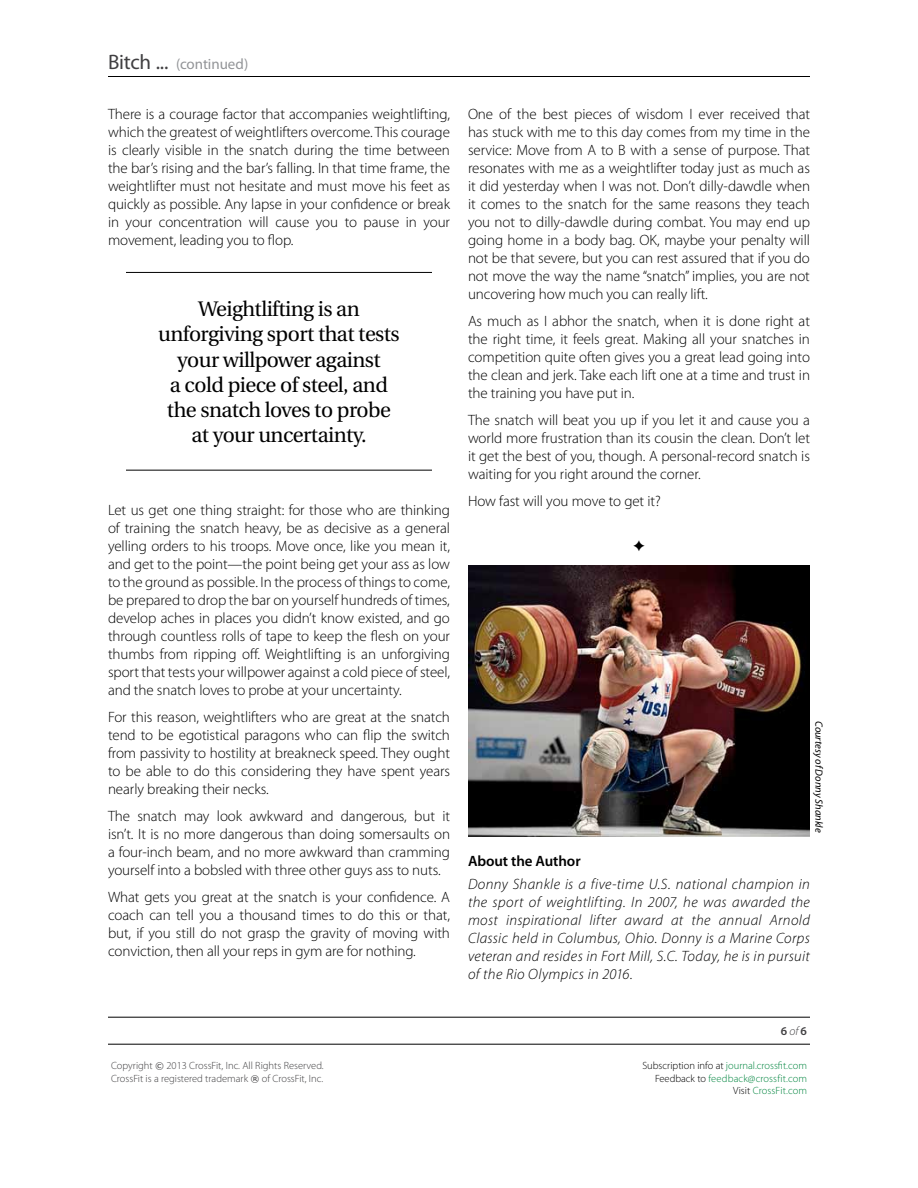
<style>
.page{position:relative;width:918px;height:1188px;background:#fff}
.page>*{position:absolute;margin:0;border:0;box-sizing:border-box;transform-origin:0 0}
.t1{font:21px/25.2px "Utopia";letter-spacing:-.025em;color:#000;text-align:center}
.t2{font:300 15px/18px "Myriad Pro";letter-spacing:-.005em;color:#000;text-align:justify}
.t3{font:italic 300 15px/18px "Myriad Pro";letter-spacing:.025em;color:#000;text-align:justify}
.t4{font:15px "Myriad Pro";letter-spacing:-.005em;color:#939598}
.t5{font:600 15px "Myriad Pro";letter-spacing:-.005em;color:#000}
.t6{font:600 12px "Myriad Pro";color:#414042}
.t7{font:300 10.5px/12.6px "Myriad Pro";color:#414042}
.t8{font:300 10.5px/12.6px "Myriad Pro";color:#00853f;text-align:right}
.t9{font:italic 10.5px "Myriad Pro";letter-spacing:-.005em;color:#000}
.s1{font-size:21px;color:#414042}
.s2{font-weight:300;font-style:italic}
.s3{font-family:"Verdana";font-weight:400;font-size:9px}
.s4{color:#000}
</style>
<div class="page">
<hr style="left:108px;top:76px;width:702px;height:1px;background:#000">
<hr style="left:108px;top:1017px;width:702px;height:1px;background:#000">
<hr style="left:108px;top:1044px;width:702px;height:1px;background:#000">
<hr style="left:126px;top:272px;width:306px;height:1px;background:#000">
<hr style="left:126px;top:470px;width:306px;height:1px;background:#000">
<img style="left:468px;top:565px;width:342px;height:272px">
<p class="t4" style="left:108px;top:56px;width:142px"><span class="s1">Bitch ...</span> (continued)</p>
<p class="t2" style="left:108px;top:106px;width:344px">There is a courage factor that accompanies weightlifting, which the greatest of weightlifters overcome. This courage is clearly visible in the snatch during the time between the bar’s rising and the bar’s falling. In that time frame, the weightlifter must not hesitate and must move his feet as quickly as possible. Any lapse in your confidence or break in your concentration will cause you to pause in your movement, leading you to flop.</p>
<h1 class="t1" style="left:158px;top:297px;width:243px">Weightlifting is an unforgiving sport that tests your willpower against<br>a cold piece of steel, and the snatch loves to probe at your uncertainty.</h1>
<p class="t2" style="left:108px;top:502px;width:344px">Let us get one thing straight: for those who are thinking of training the snatch heavy, be as decisive as a general yelling orders to his troops. Move once, like you mean it, and get to the point—the point being get your ass as low to the ground as possible. In the process of things to come, be prepared to drop the bar on yourself hundreds of times, develop aches in places you didn’t know existed, and go through countless rolls of tape to keep the flesh on your thumbs from ripping off. Weightlifting is an unforgiving sport that tests your willpower against a cold piece of steel, and the snatch loves to probe at your uncertainty.</p>
<p class="t2" style="left:108px;top:709px;width:344px">For this reason, weightlifters who are great at the snatch tend to be egotistical paragons who can flip the switch from passivity to hostility at breakneck speed. They ought to be able to do this considering they have spent years nearly breaking their necks.</p>
<p class="t2" style="left:108px;top:808px;width:344px">The snatch may look awkward and dangerous, but it isn’t. It is no more dangerous than doing somersaults on a four-inch beam, and no more awkward than cramming yourself into a bobsled with three other guys ass to nuts.</p>
<p class="t2" style="left:108px;top:889px;width:344px">What gets you great at the snatch is your confidence. A coach can tell you a thousand times to do this or that, but, if you still do not grasp the gravity of moving with conviction, then all your reps in gym are for nothing.</p>
<p class="t2" style="left:468px;top:106px;width:344px">One of the best pieces of wisdom I ever received that has stuck with me to this day comes from my time in the service: Move from A to B with a sense of purpose. That resonates with me as a weightlifter today just as much as it did yesterday when I was not. Don’t dilly-dawdle when it comes to the snatch for the same reasons they teach you not to dilly-dawdle during combat. You may end up going home in a body bag. OK, maybe your penalty will not be that severe, but you can rest assured that if you do not move the way the name “snatch” implies, you are not uncovering how much you can really lift.</p>
<p class="t2" style="left:468px;top:313px;width:344px">As much as I abhor the snatch, when it is done right at the right time, it feels great. Making all your snatches in competition quite often gives you a great lead going into the clean and jerk. Take each lift one at a time and trust in the training you have put in.</p>
<p class="t2" style="left:468px;top:412px;width:344px">The snatch will beat you up if you let it and cause you a world more frustration than its cousin the clean. Don’t let it get the best of you, though. A personal-record snatch is waiting for you right around the corner.</p>
<p class="t2" style="left:468px;top:493px;width:194px">How fast will you move to get it?</p>
<p class="t9" style="left:825px;top:721px;width:113px;rotate:90deg">Courtesy of Donny Shankle</p>
<p class="t5" style="left:468px;top:853px;width:114px">About the Author</p>
<p class="t3" style="left:468px;top:875px;width:343px">Donny Shankle is a five-time U.S. national champion in the sport of weightlifting. In 2007, he was awarded the most inspirational lifter award at the annual Arnold Classic held in Columbus, Ohio. Donny is a Marine Corps veteran and resides in Fort Mill, S.C. Today, he is in pursuit of the Rio Olympics in 2016.</p>
<p class="t6" style="left:781px;top:1024px;width:28px">6 <span class="s2">of</span> 6</p>
<p class="t7" style="left:111px;top:1060px;width:214px">Copyright <span class="s3">©</span> 2013 CrossFit, Inc. All Rights Reserved.<br>CrossFit is a registered trademark <span class="s3">®</span> of CrossFit, Inc.</p>
<p class="t8" style="left:642px;top:1060px;width:166px"><span class="s4">Subscription info at</span> journal.crossfit.com<br><span class="s4">Feedback to</span> feedback@crossfit.com<br><span class="s4">Visit</span> CrossFit.com</p>
</div>
